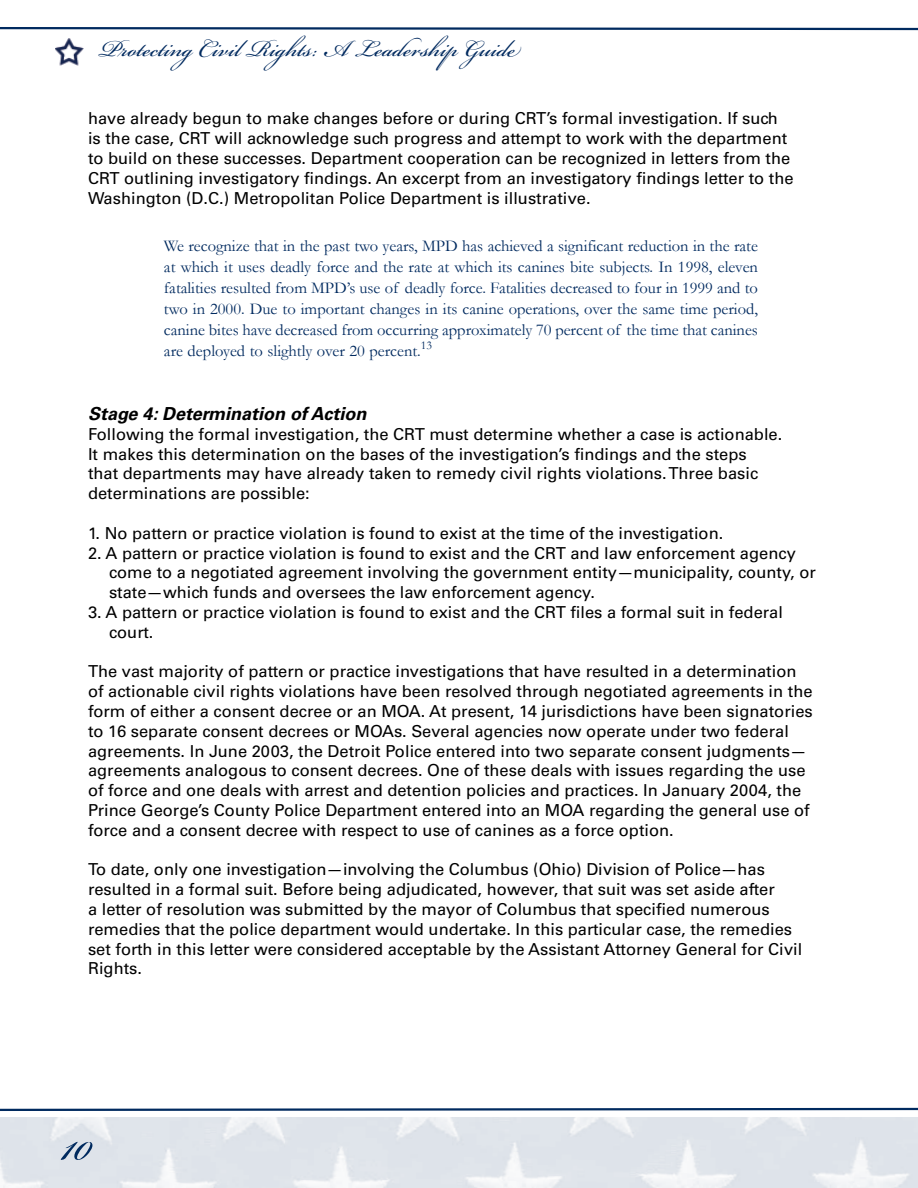
<style>
.page{position:relative;width:918px;height:1188px;background:#fff}
.page>*{position:absolute;margin:0;border:0;box-sizing:border-box;transform-origin:0 0}
.t1{font:66px "Bickham Script Pro";color:#002a5f}
.t2{font:36px "Bickham Script Pro";color:#002a5f}
.t3{font:italic 700 18px "Univers";color:#000}
.t4{font:16.5px/19.8px "Univers";color:#000}
.t5{font:16.5px/21px "Garamond";color:#002a5f;text-align:justify}
.t6{font:12px "Garamond";color:#002a5f}
</style>
<div class="page">
<img style="left:0;top:1117px;width:918px;height:71px">
<img style="left:55px;top:38px;width:29px;height:28px">
<svg style="left:0;top:27px;width:918px;height:4px"></svg>
<svg style="left:0;top:1107px;width:918px;height:4px"></svg>
<h2 class="t2" style="left:99px;top:23px;width:418px">Protecting Civil Rights: A Leadership Guide</h2>
<p class="t4" style="left:88px;top:109px;width:707px">have already begun to make changes before or during CRT’s formal investigation. If such is the case, CRT will acknowledge such progress and attempt to work with the department to build on these successes. Department cooperation can be recognized in letters from the CRT outlining investigatory findings. An excerpt from an investigatory findings letter to the Washington (D.C.) Metropolitan Police Department is illustrative.</p>
<p class="t5" style="left:164px;top:235px;width:596px">We recognize that in the past two years, MPD has achieved a significant reduction in the rate at which it uses deadly force and the rate at which its canines bite subjects. In 1998, eleven fatalities resulted from MPD’s use of deadly force. Fatalities decreased to four in 1999 and to two in 2000. Due to important changes in its canine operations, over the same time period, canine bites have decreased from occurring approximately 70 percent of the time that canines are deployed to slightly over 20 percent.</p>
<p class="t6" style="left:421px;top:337px;width:13px">13</p>
<p class="t3" style="left:88px;top:403px;width:280px">Stage 4: Determination of Action</p>
<p class="t4" style="left:88px;top:424px;width:696px">Following the formal investigation, the CRT must determine whether a case is actionable.<br>It makes this determination on the bases of the investigation’s findings and the steps<br>that departments may have already taken to remedy civil rights violations. Three basic determinations are possible:</p>
<p class="t4" style="left:88px;top:523px;width:637px">1. No pattern or practice violation is found to exist at the time of the investigation.</p>
<p class="t4" style="left:109px;top:543px;width:708px;text-indent:-21px">2. A pattern or practice violation is found to exist and the CRT and law enforcement agency come to a negotiated agreement involving the government entity—municipality, county, or state—which funds and oversees the law enforcement agency.</p>
<p class="t4" style="left:109px;top:602px;width:676px;text-indent:-21px">3. A pattern or practice violation is found to exist and the CRT files a formal suit in federal court.</p>
<p class="t4" style="left:88px;top:662px;width:726px">The vast majority of pattern or practice investigations that have resulted in a determination of actionable civil rights violations have been resolved through negotiated agreements in the form of either a consent decree or an MOA. At present, 14 jurisdictions have been signatories to 16 separate consent decrees or MOAs. Several agencies now operate under two federal agreements. In June 2003, the Detroit Police entered into two separate consent judgments— agreements analogous to consent decrees. One of these deals with issues regarding the use of force and one deals with arrest and detention policies and practices. In January 2004, the Prince George’s County Police Department entered into an MOA regarding the general use of force and a consent decree with respect to use of canines as a force option.</p>
<p class="t4" style="left:88px;top:860px;width:716px">To date, only one investigation—involving the Columbus (Ohio) Division of Police—has resulted in a formal suit. Before being adjudicated, however, that suit was set aside after<br>a letter of resolution was submitted by the mayor of Columbus that specified numerous remedies that the police department would undertake. In this particular case, the remedies set forth in this letter were considered acceptable by the Assistant Attorney General for Civil Rights.</p>
<h1 class="t1" style="left:62px;top:1098px;width:31px">10</h1>
</div>
